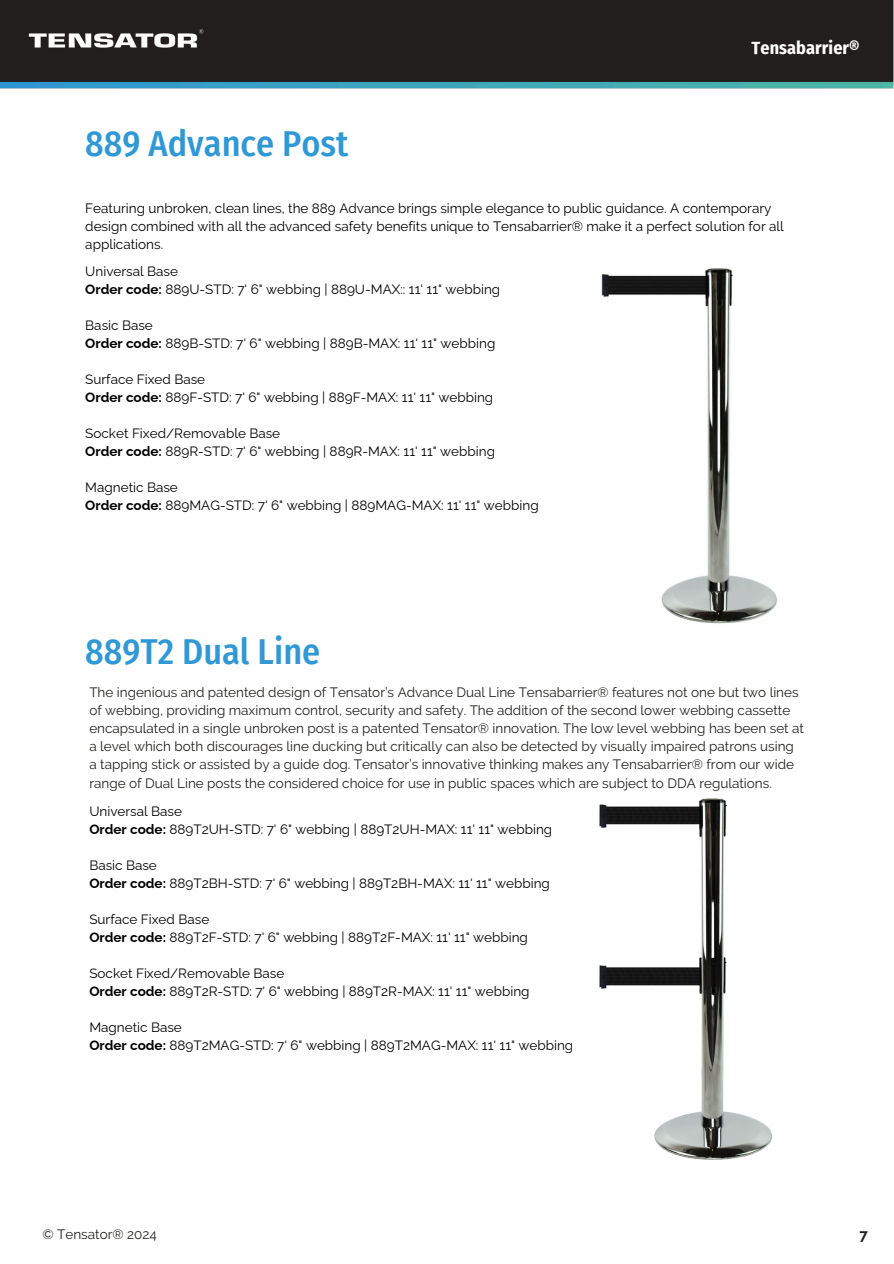
<style>
.page{position:relative;width:894px;height:1264px;background:#fff}
.page>*{position:absolute;margin:0;border:0;box-sizing:border-box;transform-origin:0 0}
.t1{font:500 36px "Fira Sans Condensed";color:#3098d5}
.t2{font:700 18px "Fira Sans Condensed";letter-spacing:.005em;color:#fff}
.t3{font:700 15px "Raleway";color:#231f20}
.t4{font:13.5px/18px "Raleway";color:#000}
.t5{font:13.5px/18px "Raleway";color:#23211f}
.s1{font-weight:700}
</style>
<div class="page">
<img style="left:0;top:0;width:893px;height:89px">
<img style="left:601px;top:268px;width:176px;height:356px">
<img style="left:599px;top:798px;width:173px;height:362px">
<p class="t1" style="left:85px;top:123px;width:265px">889 Advance Post</p>
<p class="t2" style="left:751px;top:38px;width:109px">Tensabarrier®</p>
<p class="t4" style="left:85px;top:199px;width:700px">Featuring unbroken, clean lines, the 889 Advance brings simple elegance to public guidance. A contemporary design combined with all the advanced safety benefits unique to Tensabarrier® make it a perfect solution for all applications.</p>
<p class="t4" style="left:85px;top:262px;width:94px">Universal Base</p>
<p class="t4" style="left:85px;top:280px;width:416px"><span class="s1">Order code:</span> 889U-STD: 7' 6" webbing | 889U-MAX:: 11' 11" webbing</p>
<p class="t4" style="left:85px;top:316px;width:69px">Basic Base</p>
<p class="t4" style="left:85px;top:334px;width:411px"><span class="s1">Order code:</span> 889B-STD: 7' 6" webbing | 889B-MAX: 11' 11" webbing</p>
<p class="t4" style="left:85px;top:370px;width:121px">Surface Fixed Base</p>
<h1 class="t4" style="left:85px;top:388px;width:409px"><span class="s1">Order code:</span> 889F-STD: 7' 6" webbing | 889F-MAX: 11' 11" webbing</h1>
<p class="t4" style="left:85px;top:424px;width:196px">Socket Fixed/Removable Base</p>
<p class="t4" style="left:85px;top:442px;width:411px"><span class="s1">Order code:</span> 889R-STD: 7' 6" webbing | 889R-MAX: 11' 11" webbing</p>
<p class="t4" style="left:85px;top:478px;width:94px">Magnetic Base</p>
<p class="t4" style="left:85px;top:496px;width:454px"><span class="s1">Order code:</span> 889MAG-STD: 7' 6" webbing | 889MAG-MAX: 11' 11" webbing</p>
<p class="t1" style="left:85px;top:630px;width:236px">889T2 Dual Line</p>
<p class="t5" style="left:89px;top:683px;width:716px">The ingenious and patented design of Tensator’s Advance Dual Line Tensabarrier® features not one but two lines of webbing, providing maximum control, security and safety. The addition of the second lower webbing cassette encapsulated in a single unbroken post is a patented Tensator® innovation. The low level webbing has been set at a level which both discourages line ducking but critically can also be detected by visually impaired patrons using a tapping stick or assisted by a guide dog. Tensator’s innovative thinking makes any Tensabarrier® from our wide range of Dual Line posts the considered choice for use in public spaces which are subject to DDA regulations.</p>
<p class="t4" style="left:89px;top:801px;width:94px">Universal Base</p>
<p class="t4" style="left:89px;top:819px;width:464px"><span class="s1">Order code:</span> 889T2UH-STD: 7' 6" webbing | 889T2UH-MAX: 11' 11" webbing</p>
<p class="t4" style="left:89px;top:855px;width:69px">Basic Base</p>
<p class="t4" style="left:89px;top:873px;width:462px"><span class="s1">Order code:</span> 889T2BH-STD: 7' 6" webbing | 889T2BH-MAX: 11' 11" webbing</p>
<p class="t4" style="left:89px;top:909px;width:121px">Surface Fixed Base</p>
<p class="t4" style="left:89px;top:927px;width:440px"><span class="s1">Order code:</span> 889T2F-STD: 7' 6" webbing | 889T2F-MAX: 11' 11" webbing</p>
<p class="t4" style="left:89px;top:963px;width:196px">Socket Fixed/Removable Base</p>
<p class="t4" style="left:89px;top:981px;width:441px"><span class="s1">Order code:</span> 889T2R-STD: 7' 6" webbing | 889T2R-MAX: 11' 11" webbing</p>
<p class="t4" style="left:89px;top:1017px;width:94px">Magnetic Base</p>
<p class="t4" style="left:89px;top:1035px;width:485px"><span class="s1">Order code:</span> 889T2MAG-STD: 7' 6" webbing | 889T2MAG-MAX: 11' 11" webbing</p>
<p class="t5" style="left:43px;top:1225px;width:116px">© Tensator® 2024</p>
<p class="t3" style="left:859px;top:1226px;width:10px">7</p>
</div>
